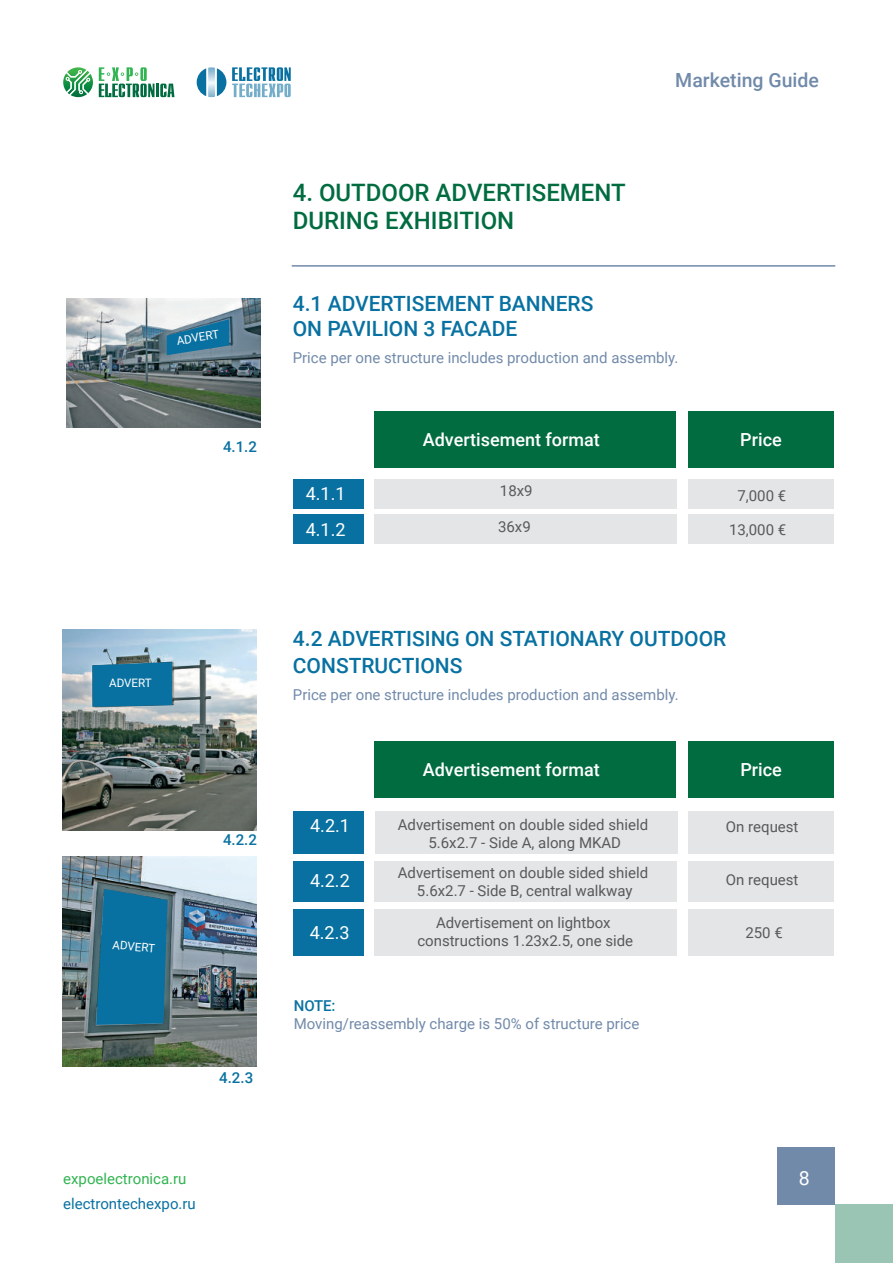
<style>
.page{position:relative;width:893px;height:1263px;background:#fff}
.page>*{position:absolute;margin:0;border:0;box-sizing:border-box;transform-origin:0 0}
.t1{font:500 24px/28.8px "Roboto";color:#006c40}
.t2{font:500 21px/25.2px "Roboto";color:#0871a1}
.t3{font:500 19.5px "Roboto";color:#718aaa}
.t4{font:19.5px "Roboto";color:#fff}
.t5{font:500 18px "Roboto";color:#fff}
.t6{font:18px/35.2px "Roboto";color:#fff}
.t7{font:15px/18px "Roboto";color:#58595b;text-align:center}
.t8{font:15px "Roboto";color:#718aaa}
.t9{font:500 15px "Roboto";color:#0871a1}
.t10{font:15px "Roboto";color:#0871a1}
.t11{font:15px "Roboto";color:#31b451}
.t12{font:11.7px "Roboto";color:#fff}
</style>
<div class="page">
<svg style="left:99px;top:67px;width:75px;height:30px"></svg>
<svg style="left:63px;top:67px;width:30px;height:30px"></svg>
<svg style="left:232px;top:67px;width:59px;height:30px"></svg>
<svg style="left:197px;top:67px;width:29px;height:30px"></svg>
<div style="left:835px;top:1204px;width:58px;height:59px;background:#9ac4b3"></div>
<div style="left:777px;top:1147px;width:58px;height:57px;background:#718aaa"></div>
<hr style="left:292px;top:265px;width:543px;height:2px;background:#718aaa">
<div style="left:293px;top:479px;width:71px;height:29px;background:#0871a1"></div>
<div style="left:293px;top:515px;width:71px;height:29px;background:#0871a1"></div>
<div style="left:375px;top:479px;width:302px;height:29px;background:#e4e5e6"></div>
<div style="left:688px;top:479px;width:146px;height:29px;background:#e4e5e6"></div>
<div style="left:374px;top:411px;width:302px;height:56px;background:#006c40"></div>
<div style="left:688px;top:411px;width:146px;height:56px;background:#006c40"></div>
<div style="left:375px;top:515px;width:302px;height:29px;background:#e4e5e6"></div>
<div style="left:688px;top:515px;width:146px;height:29px;background:#e4e5e6"></div>
<div style="left:294px;top:811px;width:70px;height:43px;background:#0871a1"></div>
<div style="left:374px;top:741px;width:302px;height:56px;background:#006c40"></div>
<div style="left:688px;top:741px;width:146px;height:56px;background:#006c40"></div>
<div style="left:375px;top:811px;width:302px;height:43px;background:#e4e5e6"></div>
<div style="left:688px;top:811px;width:146px;height:43px;background:#e4e5e6"></div>
<div style="left:293px;top:861px;width:71px;height:41px;background:#0871a1"></div>
<div style="left:375px;top:861px;width:302px;height:41px;background:#e4e5e6"></div>
<div style="left:688px;top:861px;width:146px;height:41px;background:#e4e5e6"></div>
<div style="left:293px;top:909px;width:71px;height:46px;background:#0871a1"></div>
<div style="left:374px;top:909px;width:303px;height:46px;background:#e4e5e6"></div>
<div style="left:688px;top:909px;width:146px;height:46px;background:#e4e5e6"></div>
<img style="left:63px;top:856px;width:194px;height:211px">
<img style="left:63px;top:629px;width:194px;height:201px">
<img style="left:66px;top:298px;width:195px;height:129px">
<svg style="left:167px;top:319px;width:62px;height:36px"></svg>
<svg style="left:93px;top:662px;width:79px;height:45px"></svg>
<svg style="left:96px;top:889px;width:72px;height:136px"></svg>
<p class="t12" style="left:175px;top:333px;width:44px;rotate:-9deg">ADVERT</p>
<p class="t9" style="left:223px;top:436px;width:35px">4.1.2</p>
<h1 class="t1" style="left:293px;top:177px;width:335px">4. OUTDOOR ADVERTISEMENT<br>DURING EXHIBITION</h1>
<h3 class="t3" style="left:675px;top:67px;width:145px">Marketing Guide</h3>
<h2 class="t2" style="left:293px;top:290px;width:302px">4.1 ADVERTISEMENT BANNERS<br>ON PAVILION 3 FACADE</h2>
<p class="t8" style="left:293px;top:348px;width:387px">Price per one structure includes production and assembly.</p>
<p class="t5" style="left:423px;top:427px;width:179px">Advertisement format</p>
<p class="t5" style="left:740px;top:427px;width:43px">Price</p>
<p class="t6" style="left:306px;top:475px;width:41px">4.1.1<br>4.1.2</p>
<p class="t7" style="left:500px;top:481px;width:34px">18х9</p>
<p class="t7" style="left:498px;top:517px;width:34px">36х9</p>
<p class="t7" style="left:737px;top:486px;width:50px">7,000 €</p>
<p class="t7" style="left:729px;top:520px;width:59px">13,000 €</p>
<p class="t12" style="left:109px;top:674px;width:44px">ADVERT</p>
<p class="t12" style="left:113px;top:936px;width:44px;rotate:5deg">ADVERT</p>
<p class="t9" style="left:223px;top:829px;width:35px">4.2.2</p>
<p class="t9" style="left:219px;top:1067px;width:35px">4.2.3</p>
<p class="t11" style="left:63px;top:1168px;width:125px">expoelectronica.ru</p>
<p class="t10" style="left:63px;top:1193px;width:134px">electrontechexpo.ru</p>
<h2 class="t2" style="left:293px;top:624px;width:435px;line-height:27px">4.2 ADVERTISING ON STATIONARY OUTDOOR<br>CONSTRUCTIONS</h2>
<p class="t8" style="left:293px;top:684px;width:387px">Price per one structure includes production and assembly.</p>
<p class="t5" style="left:423px;top:757px;width:179px">Advertisement format</p>
<p class="t5" style="left:740px;top:757px;width:43px">Price</p>
<p class="t6" style="left:310px;top:807px;width:41px">4.2.1</p>
<p class="t7" style="left:398px;top:815px;width:252px">Advertisement on double sided shield<br>5.6х2.7 - Side А, along MKAD</p>
<p class="t7" style="left:726px;top:817px;width:74px">On request</p>
<p class="t6" style="left:310px;top:862px;width:41px">4.2.2</p>
<p class="t7" style="left:398px;top:863px;width:252px">Advertisement on double sided shield<br>5.6х2.7 - Side B, central walkway</p>
<p class="t7" style="left:726px;top:870px;width:74px">On request</p>
<p class="t6" style="left:310px;top:914px;width:41px">4.2.3</p>
<p class="t7" style="left:417px;top:913px;width:217px">Advertisement on lightbox constructions 1.23х2.5, one side</p>
<p class="t7" style="left:745px;top:923px;width:39px">250 €</p>
<p class="t9" style="left:294px;top:995px;width:43px">NOTE:</p>
<p class="t8" style="left:294px;top:1013px;width:347px">Moving/reassembly charge is 50% of structure price</p>
<h3 class="t4" style="left:799px;top:1164px;width:12px">8</h3>
</div>
